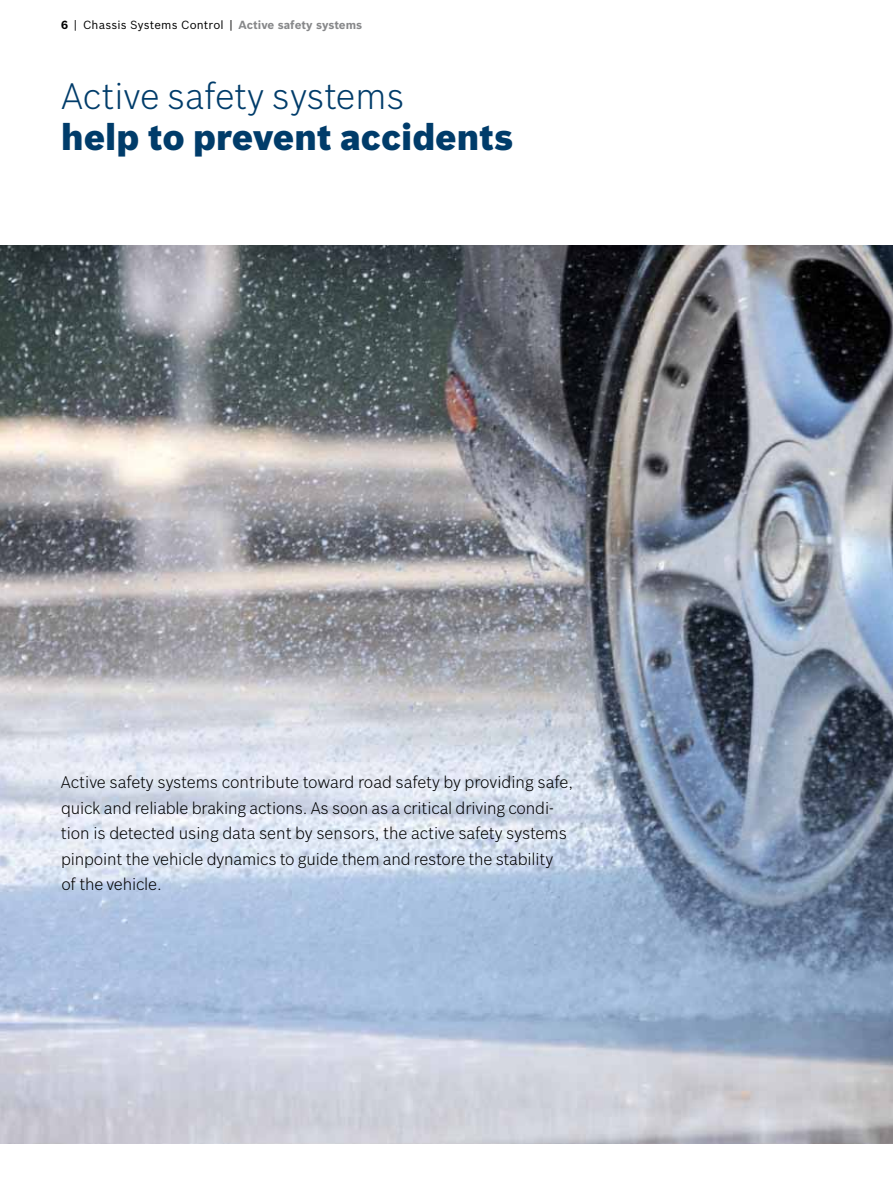
<style>
.page{position:relative;width:893px;height:1191px;background:#fff}
.page>*{position:absolute;margin:0;border:0;box-sizing:border-box;transform-origin:0 0}
.t1{font:900 36px "Bosch Sans";color:#003c6a}
.t2{font:300 36px "Bosch Sans";color:#003c6a}
.t3{font:300 16.5px/25.5px "Bosch Sans";letter-spacing:-.01em;color:#000}
.t4{font:11.55px "Bosch Sans";letter-spacing:.015em;color:#000}
.s1{font-weight:700}
.s2{font-weight:700;color:#87888a}
</style>
<div class="page">
<img style="left:0;top:245px;width:893px;height:898px">
<p class="t4" style="left:61px;top:16px;width:302px"><span class="s1">6</span> | Chassis Systems Control | <span class="s2">Active safety systems</span></p>
<h1 class="t2" style="left:61px;top:71px;width:345px">Active safety systems</h1>
<h1 class="t1" style="left:61px;top:109px;width:454px">help to prevent accidents</h1>
<p class="t3" style="left:61px;top:768px;width:514px">Active safety systems contribute toward road safety by providing safe, quick and reliable braking actions. As soon as a critical driving condi&shy;tion is detected using data sent by sensors, the active safety systems pinpoint the vehicle dynamics to guide them and restore the stability<br>of the vehicle.</p>
</div>
